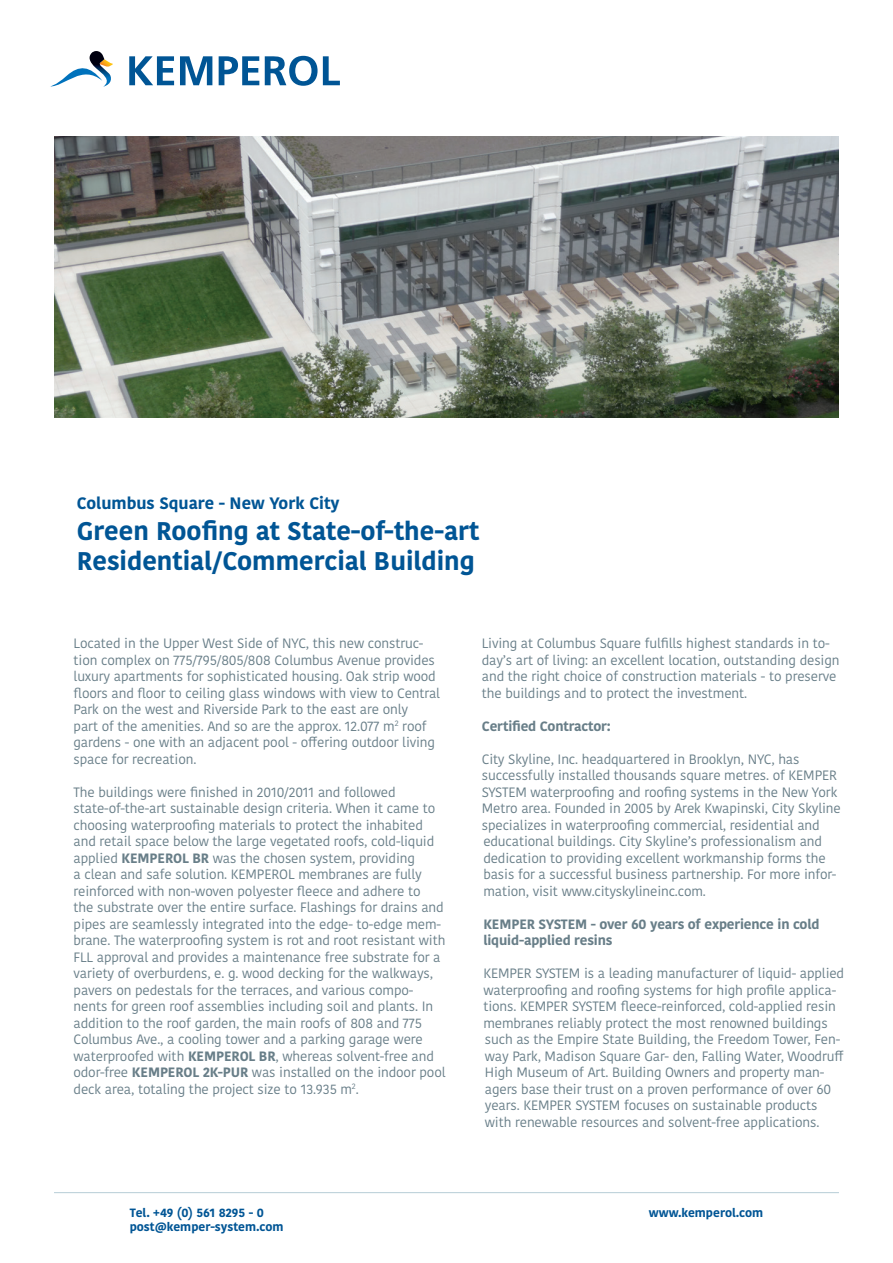
<style>
.page{position:relative;width:893px;height:1263px;background:#fff}
.page>*{position:absolute;margin:0;border:0;box-sizing:border-box;transform-origin:0 0}
.t1{font:700 25.5px "Kohinoor Devanagari";color:#005595}
.t2{font:700 16.5px "Kohinoor Devanagari";color:#005595}
.t3{font:13.5px/16.5px "Kohinoor Devanagari";letter-spacing:-.01em;color:#687e88}
.t4{font:700 13.5px/16.5px "Kohinoor Devanagari";letter-spacing:-.01em;color:#687e88}
.t5{font:700 12px "Kohinoor Devanagari";color:#005595}
.s1{font-weight:700}
</style>
<div class="page">
<svg style="left:129px;top:56px;width:45px;height:29px"></svg>
<svg style="left:180px;top:56px;width:32px;height:29px"></svg>
<svg style="left:219px;top:56px;width:40px;height:29px"></svg>
<svg style="left:265px;top:56px;width:75px;height:30px"></svg>
<svg style="left:50px;top:51px;width:63px;height:36px"></svg>
<hr style="left:54px;top:1192px;width:785px;height:1px;background:#b7cdd7">
<img style="left:54px;top:137px;width:785px;height:280px">
<p class="t2" style="left:77px;top:488px;width:264px">Columbus Square - New York City</p>
<p class="t1" style="left:77px;top:508px;width:404px">Green Roofing at State-of-the-art</p>
<p class="t1" style="left:77px;top:538px;width:400px">Residential/Commercial Building</p>
<p class="t3" style="left:74px;top:635px;width:368px">Located in the Upper West Side of NYC, this new construc&shy;tion complex on 775/795/805/808 Columbus Avenue provides luxury apartments for sophisticated housing. Oak strip wood floors and floor to ceiling glass windows with view to Central Park on the west and Riverside Park to the east are only<br>part of the amenities. And so are the approx. 12.077 m<sup>2</sup> roof gardens - one with an adjacent pool - offering outdoor living space for recreation.</p>
<p class="t3" style="left:74px;top:784px;width:374px">The buildings were finished in 2010/2011 and followed state-of-the-art sustainable design criteria. When it came to choosing waterproofing materials to protect the inhabited and retail space below the large vegetated roofs, cold-liquid applied <span class="s1">KEMPEROL BR</span> was the chosen system, providing<br>a clean and safe solution. KEMPEROL membranes are fully reinforced with non-woven polyester fleece and adhere to<br>the substrate over the entire surface. Flashings for drains and pipes are seamlessly integrated into the edge- to-edge mem&shy;brane. The waterproofing system is rot and root resistant with FLL approval and provides a maintenance free substrate for a variety of overburdens, e. g. wood decking for the walkways, pavers on pedestals for the terraces, and various compo&shy;nents for green roof assemblies including soil and plants. In addition to the roof garden, the main roofs of 808 and 775<br>Columbus Ave., a cooling tower and a parking garage were waterproofed with <span class="s1">KEMPEROL BR</span>, whereas solvent-free and odor-free <span class="s1">KEMPEROL 2K-PUR</span> was installed on the indoor pool deck area, totaling the project size to 13.935 m<sup>2</sup>.</p>
<p class="t3" style="left:482px;top:635px;width:359px">Living at Columbus Square fulfills highest standards in to&shy;day’s art of living: an excellent location, outstanding design and the right choice of construction materials - to preserve the buildings and to protect the investment.</p>
<p class="t4" style="left:482px;top:717px;width:130px">Certified Contractor:</p>
<p class="t3" style="left:482px;top:751px;width:360px">City Skyline, Inc. headquartered in Brooklyn, NYC, has successfully installed thousands square metres. of KEMPER SYSTEM waterproofing and roofing systems in the New York Metro area. Founded in 2005 by Arek Kwapinski, City Skyline specializes in waterproofing commercial, residential and educational buildings. City Skyline’s professionalism and dedication to providing excellent workmanship forms the basis for a successful business partnership. For more infor&shy;mation, visit www.cityskylineinc.com.</p>
<p class="t4" style="left:483px;top:915px;width:338px">KEMPER SYSTEM - over 60 years of experience in cold liquid-applied resins</p>
<p class="t3" style="left:483px;top:965px;width:362px">KEMPER SYSTEM is a leading manufacturer of liquid- applied waterproofing and roofing systems for high profile applica&shy;tions. KEMPER SYSTEM fleece-reinforced, cold-applied resin membranes reliably protect the most renowned buildings such as the Empire State Building, the Freedom Tower, Fen&shy;way Park, Madison Square Gar- den, Falling Water, Woodruff High Museum of Art. Building Owners and property man&shy;agers base their trust on a proven performance of over 60 years. KEMPER SYSTEM focuses on sustainable products with renewable resources and solvent-free applications.</p>
<p class="t5" style="left:130px;top:1202px;width:136px">Tel. +49 (0) 561 8295 - 0</p>
<p class="t5" style="left:649px;top:1202px;width:116px">www.kemperol.com</p>
<p class="t5" style="left:130px;top:1216px;width:155px">post@kemper-system.com</p>
</div>
